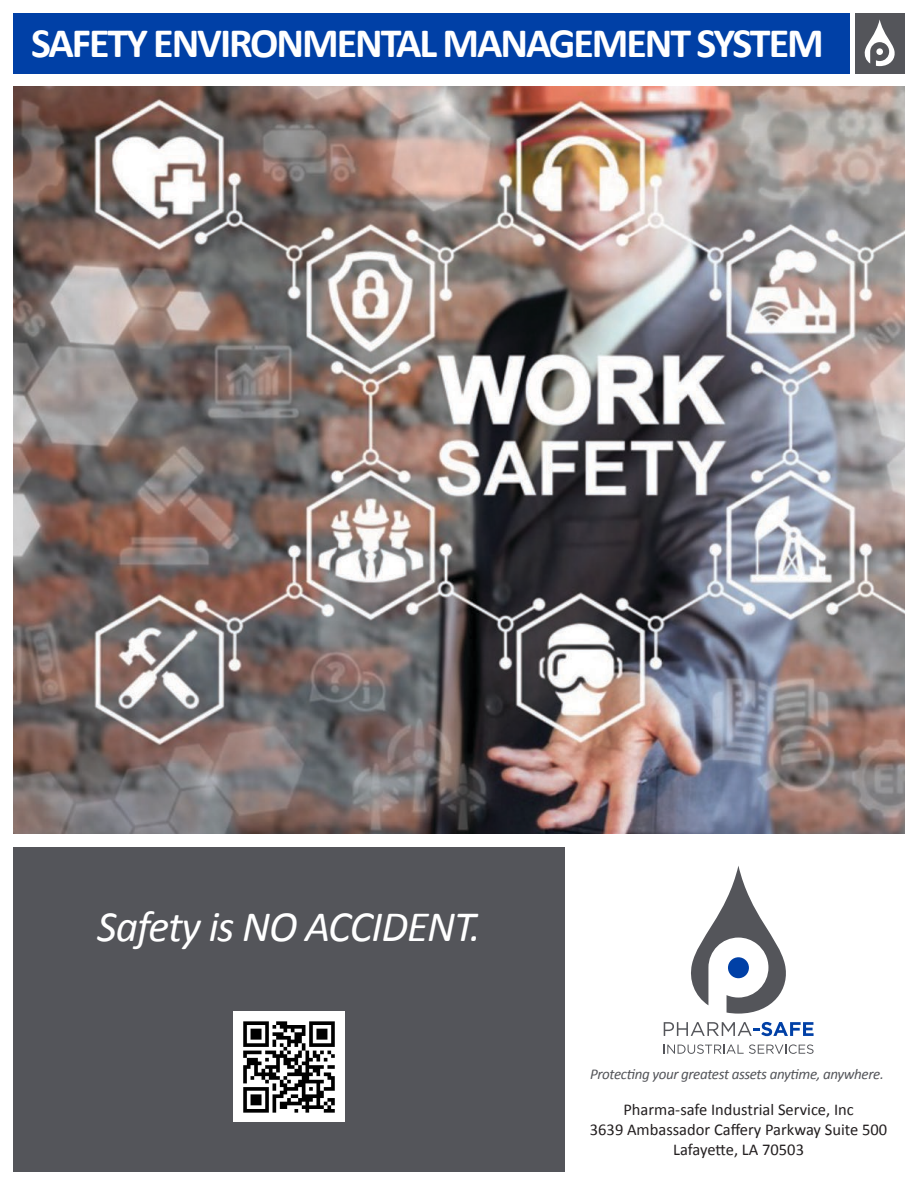
<style>
.page{position:relative;width:918px;height:1188px;background:#fff}
.page>*{position:absolute;margin:0;border:0;box-sizing:border-box;transform-origin:0 0}
.t1{font:italic 43.5px "Calibri";letter-spacing:-.025em;color:#fff}
.t2{font:700 42px "Calibri";letter-spacing:-.05em;color:#fff}
.t3{font:16.5px/19.8px "Calibri";color:#231f20;text-align:center}
.t4{font:italic 15px "Calibri";letter-spacing:-.025em;color:#54555a}
</style>
<div class="page">
<div style="left:14px;top:14px;width:836px;height:60px;background:#0040a6"></div>
<div style="left:855px;top:14px;width:49px;height:60px;background:#54555a"></div>
<svg style="left:864px;top:19px;width:31px;height:47px"></svg>
<div style="left:876px;top:48px;width:7px;height:7px;background:#fff;border-radius:50%"></div>
<div style="left:14px;top:848px;width:551px;height:324px;background:#54555a"></div>
<svg style="left:691px;top:866px;width:95px;height:148px"></svg>
<div style="left:728px;top:957px;width:21px;height:21px;background:#0040a6;border-radius:50%"></div>
<svg style="left:664px;top:1022px;width:150px;height:14px"></svg>
<svg style="left:664px;top:1044px;width:150px;height:10px"></svg>
<img style="left:233px;top:1012px;width:111px;height:110px">
<img style="left:14px;top:86px;width:890px;height:748px">
<h2 class="t2" style="left:31px;top:16px;width:794px">SAFETY ENVIRONMENTAL MANAGEMENT SYSTEM</h2>
<h1 class="t1" style="left:97px;top:897px;width:385px">Safety is NO ACCIDENT.</h1>
<p class="t4" style="left:590px;top:1064px;width:295px">Protecting your greatest assets anytime, anywhere.</p>
<p class="t3" style="left:590px;top:1100px;width:299px">Pharma-safe Industrial Service, Inc<br>3639 Ambassador Caffery Parkway Suite 500<br>Lafayette, LA 70503</p>
</div>
